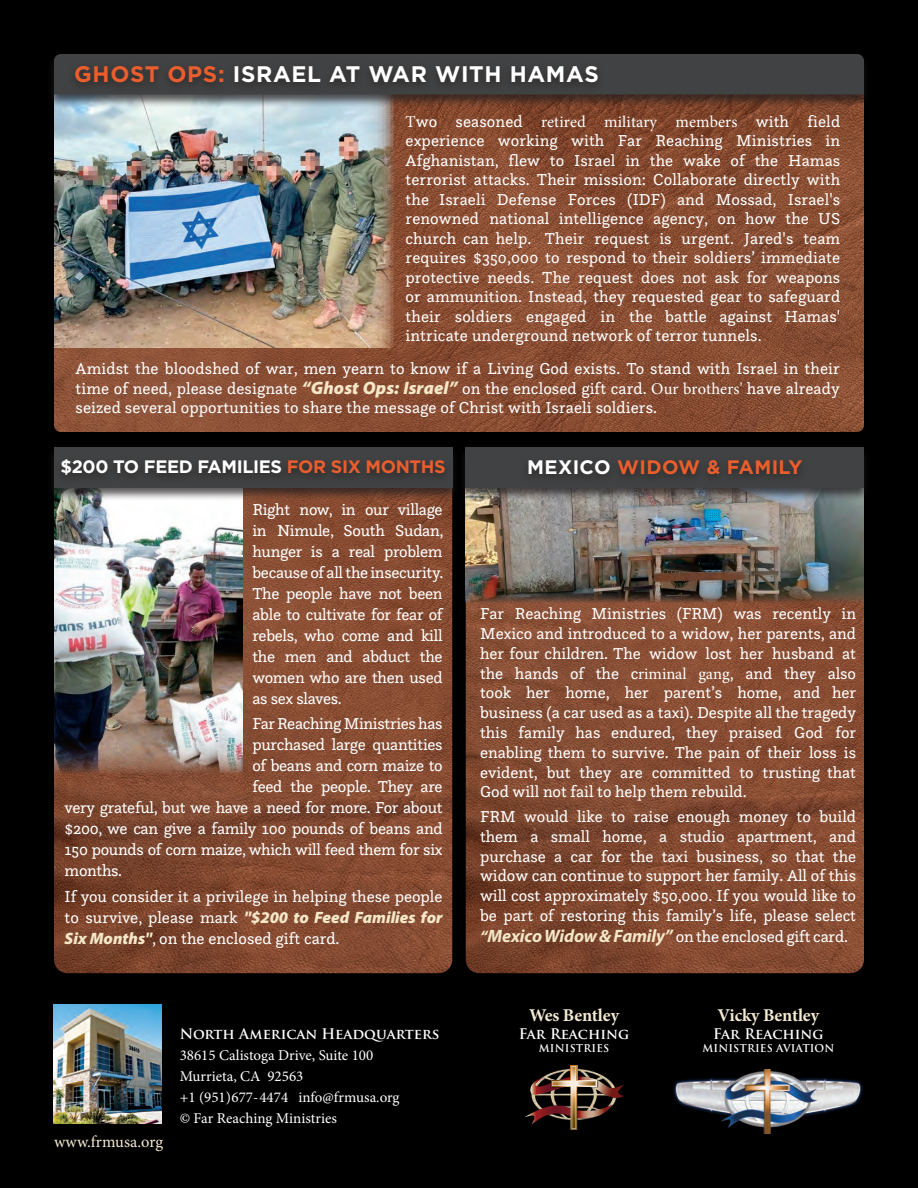
<style>
.page{position:relative;width:918px;height:1188px;background:#000}
.page>*{position:absolute;margin:0;border:0;box-sizing:border-box;transform-origin:0 0}
.t1{font:700 22.5px "Gotham";letter-spacing:.03em;color:#fff}
.t2{font:700 19.5px "Gotham";letter-spacing:.02em;color:#ea5d2d}
.t3{font:700 18px "Gotham";letter-spacing:-.02em;color:#fff}
.t4{font:700 18px "Minion Pro";letter-spacing:-.01em;color:#f5ebd4}
.t5{font:16.5px/19.5px "Questa Slab";letter-spacing:-.01em;color:#fff;text-align:justify}
.t6{font:italic 900 16.5px "Myriad Pro";color:#f4e7c7}
.t7{font:16.5px "Minion Pro";letter-spacing:.005em;color:#fff}
.t8{font:16.5px "Minion Pro";letter-spacing:.005em;color:#f5ebd4}
.t9{font:15px/21px "Minion Pro";color:#fff}
.t10{font:700 14.25px "Trajan Pro";color:#fff}
.t11{font:700 10.5px "Trajan Pro";letter-spacing:.01em;color:#fff}
.s1{color:#ea5d2d}
.s2{font-family:"Questa Slab"}
.s3{font-family:"Myriad Pro";font-weight:900;font-style:italic;font-size:18px;color:#f4e7c7}
.s4{font-family:"Minion Pro"}
.s5{font-family:"Questa Slab";font-weight:400;font-style:normal;color:#fff}
.s6{font-family:"Myriad Pro";font-weight:900;font-style:italic;color:#f4e7c7}
.s7{color:#fff}
.s8{font-family:"Myriad Pro";font-weight:700;font-style:italic;color:#f4e7c7}
.s9{font-family:"Myriad Pro";font-weight:700;font-style:italic;font-size:18px;color:#f4e7c7}
</style>
<div class="page">
<img style="left:54px;top:108px;width:810px;height:324px">
<img style="left:54px;top:108px;width:342px;height:240px">
<div style="left:47px;top:53px;width:825px;height:55px;background:#231f20;opacity:.75"></div>
<div style="left:54px;top:54px;width:810px;height:41px;background:#414243"></div>
<div style="left:67px;top:61px;width:539px;height:33px;background:#3d3d3e"></div>
<img style="left:54px;top:501px;width:398px;height:472px">
<img style="left:54px;top:501px;width:189px;height:283px">
<div style="left:47px;top:446px;width:413px;height:55px;background:#231f20;opacity:.75"></div>
<div style="left:54px;top:447px;width:398px;height:41px;background:#414243"></div>
<div style="left:54px;top:455px;width:399px;height:32px;background:#3d3d3e"></div>
<img style="left:466px;top:607px;width:398px;height:366px">
<img style="left:466px;top:501px;width:398px;height:106px">
<div style="left:458px;top:446px;width:414px;height:55px;background:#231f20;opacity:.75"></div>
<div style="left:466px;top:447px;width:398px;height:41px;background:#414243"></div>
<div style="left:520px;top:456px;width:289px;height:30px;background:#3c3d3e"></div>
<img style="left:54px;top:1004px;width:108px;height:119px">
<img style="left:524px;top:1065px;width:101px;height:65px">
<img style="left:673px;top:1070px;width:190px;height:63px">
<h1 class="t1" style="left:74px;top:61px;width:526px"><span class="s1">GHOST OPS:</span> ISRAEL AT WAR WITH HAMAS</h1>
<p class="t7" style="left:406px;top:111px;width:436px">T<span class="s2">wo seasoned</span> retired military members <span class="s2">with field</span></p>
<p class="t5" style="left:406px;top:131px;width:436px">experience working with Far Reaching Ministries in Afghanistan, flew to Israel in the wake of the Hamas terrorist attacks. Their mission: Collaborate directly with the Israeli Defense Forces (IDF) and Mossad, Israel's renowned national intelligence agency, on how the US church can help. Their request is urgent. Jared's team requires $350,000 to respond to their soldiers’ immediate protective needs. The request does not ask for weapons or ammunition. Instead, they requested gear to safeguard their soldiers engaged in the battle against Hamas' intricate underground network of terror tunnels.</p>
<p class="t5" style="left:76px;top:359px;width:766px">Amidst the bloodshed of war, men yearn to know if a Living God exists. To stand with Israel in their time of need, please designate <span class="s3">“Ghost Ops: Israel”</span> on the enclosed gift card. <span class="s4">Our brothers'</span> have already seized several opportunities to share the message of Christ with Israeli soldiers.</p>
<p class="t3" style="left:60px;top:457px;width:387px">$200 TO FEED FAMILIES <span class="s1">FOR SIX MONTHS</span></p>
<p class="t5" style="left:252px;top:498px;width:193px;line-height:21px">Right now, in our village in Nimule, South Sudan, hunger is a real problem because of all the insecurity.<br>The people have not been able to cultivate for fear of rebels, who come and kill the men and abduct the women who are then used as sex slaves.</p>
<p class="t5" style="left:252px;top:713px;width:192px">Far Reaching Ministries has</p>
<p class="t5" style="left:252px;top:734px;width:192px">purchased large quantities</p>
<p class="t5" style="left:252px;top:755px;width:192px">of beans and corn maize to</p>
<p class="t5" style="left:252px;top:776px;width:192px">feed the people. They are</p>
<p class="t5" style="left:65px;top:797px;width:380px">very grateful, but we have a need for more. For about</p>
<p class="t5" style="left:65px;top:818px;width:380px">$200, we can give a family 100 pounds of beans and</p>
<p class="t5" style="left:65px;top:839px;width:380px">150 pounds of corn maize, which will feed them for six</p>
<p class="t5" style="left:65px;top:860px;width:59px">months.</p>
<p class="t5" style="left:65px;top:886px;width:379px">If you consider it a privilege in helping these people</p>
<p class="t6" style="left:65px;top:906px;width:380px"><span class="s5">to survive, please mark</span> "$200 to Feed Families for</p>
<p class="t5" style="left:65px;top:928px;width:276px"><span class="s6">Six Months"</span>, on the enclosed gift card.</p>
<p class="t8" style="left:54px;top:1130px;width:111px">www.frmusa.org</p>
<p class="t10" style="left:180px;top:1025px;width:261px">North American Headquarters</p>
<p class="t9" style="left:180px;top:1045px;width:221px">38615 Calistoga Drive, Suite 100<br>Murrieta, CA 92563<br>+1 (951)677-4474 info@frmusa.org © Far Reaching Ministries</p>
<p class="t2" style="left:527px;top:456px;width:277px"><span class="s7">MEXICO</span> WIDOW &amp; FAMILY</p>
<p class="t5" style="left:480px;top:603px;width:377px">Far Reaching Ministries (FRM) was recently in Mexico and introduced to a widow, her parents, and her four children. The widow lost her husband at the hands of the c<span class="s4">riminal gang</span>, and they also took her home, her parent’s home, and her business (a car used as a taxi). Despite all the tragedy this family has endured, they praised God for enabling them to survive. The pain of their loss is evident, but they are committed to trusting that God will not fail to help them rebuild.</p>
<p class="t5" style="left:480px;top:806px;width:377px;line-height:20.1px">FRM would like to raise enough money to build them a small home, a studio apartment, and purchase a car for the taxi business, so that the widow can continue to support her family. All of this will cost approximately $50,000. If you would like to be part of restoring this family’s life, please select <span class="s8">“</span><span class="s9">Mexico Widow &amp; Family”</span> on the enclosed gift card.</p>
<p class="t4" style="left:529px;top:1002px;width:92px">Wes Bentley</p>
<p class="t10" style="left:519px;top:1025px;width:112px">Far Reaching</p>
<p class="t11" style="left:539px;top:1042px;width:72px">MINISTRIES</p>
<p class="t4" style="left:718px;top:1002px;width:103px">Vicky Bentley</p>
<p class="t10" style="left:713px;top:1025px;width:112px">Far Reaching</p>
<p class="t11" style="left:703px;top:1042px;width:133px">MINISTRIES AVIATION</p>
</div>
